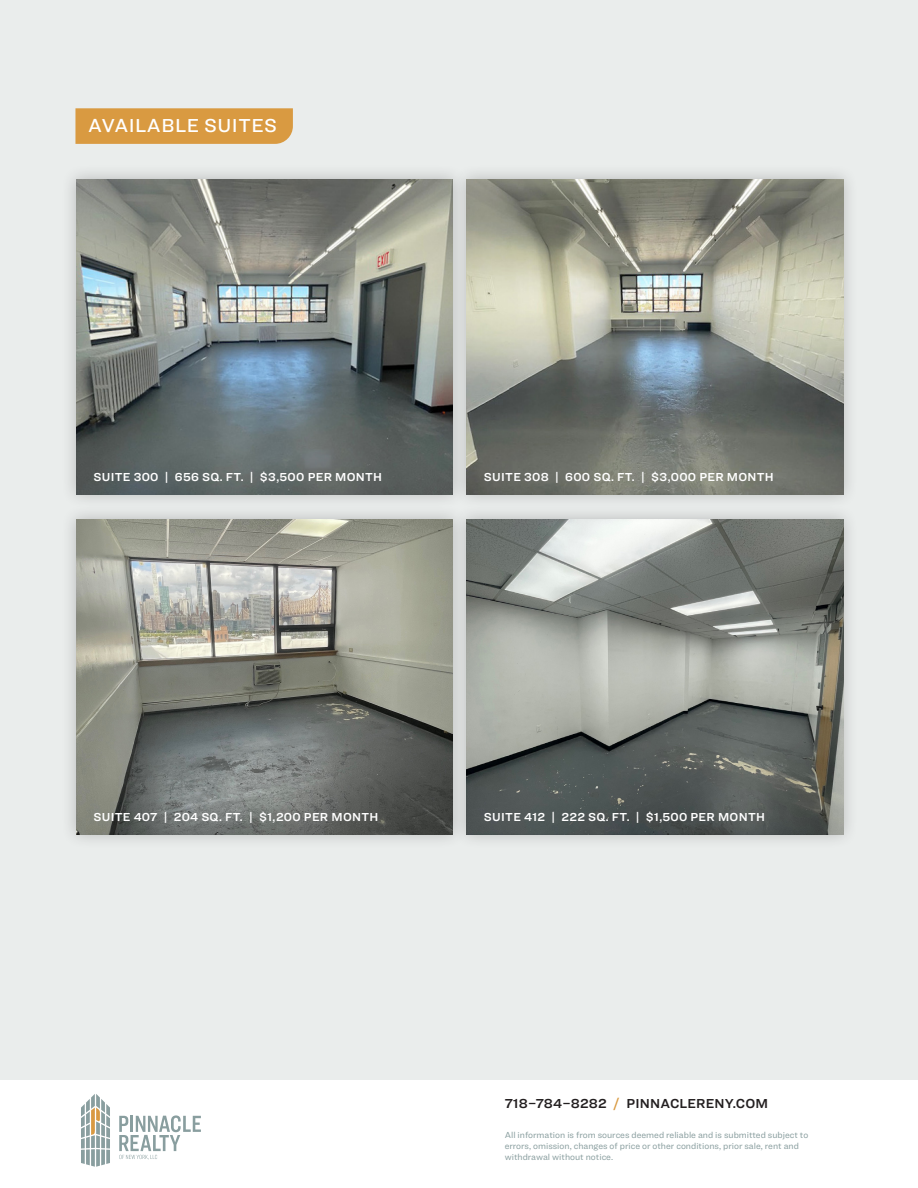
<style>
.page{position:relative;width:918px;height:1188px;background:#fff}
.page>*{position:absolute;margin:0;border:0;box-sizing:border-box;transform-origin:0 0}
.Listing_Type{font:500 19.5px "Ringside";letter-spacing:.025em;color:#fff}
.t1{font:600 13.5px "Ringside";letter-spacing:.01em;color:#231f20}
.Features__Photo_Captions{font:600 12px "Ringside";letter-spacing:.025em;color:#fff}
.t2{font:9px/10.8px "Ringside";color:#889d9e}
.s1{color:#d99a41}
</style>
<div class="page">
<svg style="left:119px;top:1115px;width:82px;height:45px"></svg>
<svg style="left:81px;top:1094px;width:29px;height:73px"></svg>
<div style="left:0;top:0;width:918px;height:1080px;background:#eaedec"></div>
<div style="left:451px;top:164px;width:407px;height:345px;background:#231f20;opacity:.25"></div>
<img style="left:468px;top:179px;width:375px;height:315px">
<div style="left:451px;top:504px;width:407px;height:346px;background:#231f20;opacity:.25"></div>
<img style="left:468px;top:519px;width:375px;height:315px">
<div style="left:61px;top:164px;width:407px;height:345px;background:#231f20;opacity:.25"></div>
<img style="left:76px;top:179px;width:377px;height:315px">
<div style="left:61px;top:504px;width:407px;height:346px;background:#231f20;opacity:.25"></div>
<img style="left:76px;top:519px;width:377px;height:315px">
<svg style="left:75px;top:108px;width:218px;height:36px"></svg>
<p class="Listing_Type" style="left:88px;top:111px;width:190px">AVAILABLE SUITES</p>
<p class="Features__Photo_Captions" style="left:94px;top:468px;width:290px">SUITE 300 | 656 SQ. FT. | $3,500 PER MONTH</p>
<p class="Features__Photo_Captions" style="left:484px;top:468px;width:291px">SUITE 308 | 600 SQ. FT. | $3,000 PER MONTH</p>
<p class="Features__Photo_Captions" style="left:94px;top:809px;width:286px">SUITE 407 | 204 SQ. FT. | $1,200 PER MONTH</p>
<p class="Features__Photo_Captions" style="left:484px;top:809px;width:283px">SUITE 412 | 222 SQ. FT. | $1,500 PER MONTH</p>
<h2 class="t1" style="left:505px;top:1093px;width:265px">718–784–8282 <span class="s1">/</span> PINNACLERENY.COM</h2>
<p class="t2" style="left:505px;top:1130px;width:305px">All information is from sources deemed reliable and is submitted subject to errors, omission, changes of price or other conditions, prior sale, rent and withdrawal without notice.</p>
</div>
